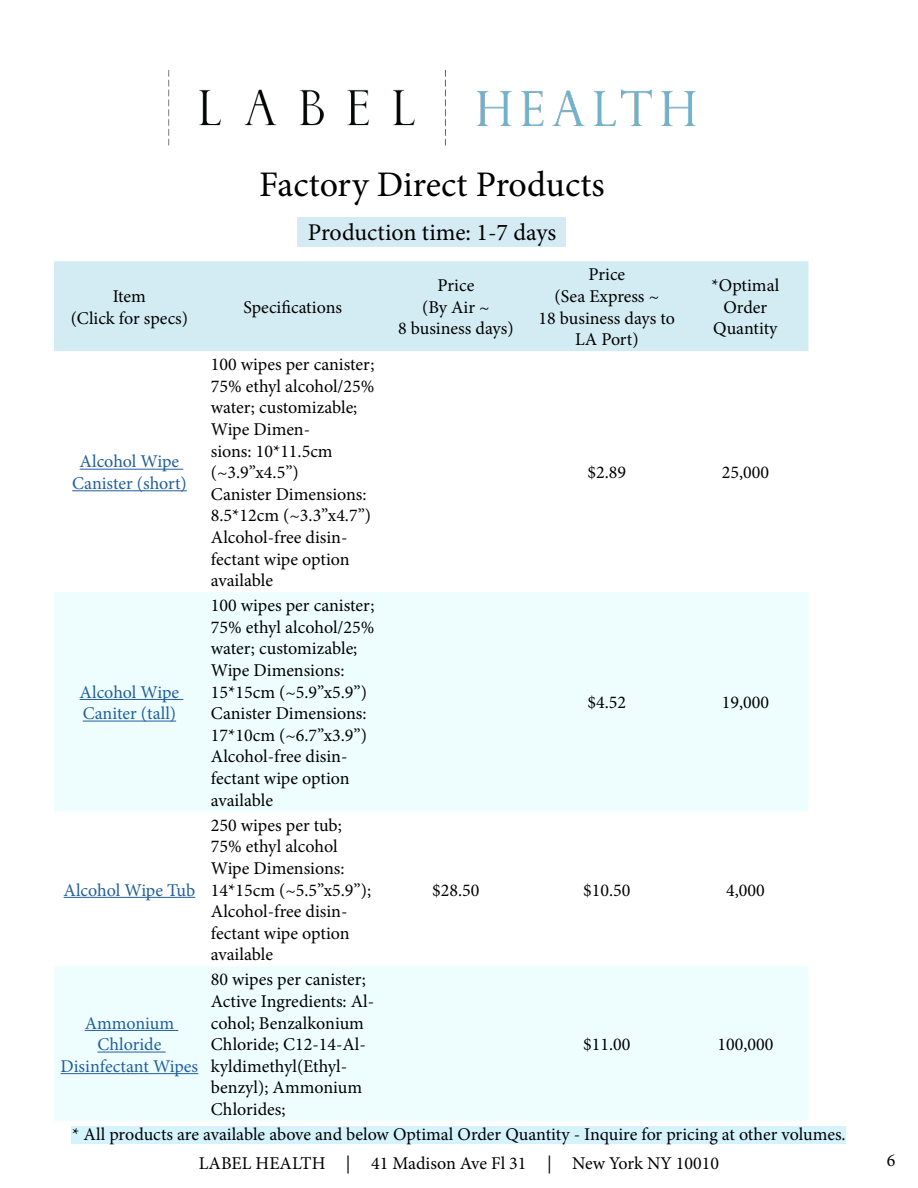
<style>
.page{position:relative;width:918px;height:1188px;background:#fff}
.page>*{position:absolute;margin:0;border:0;box-sizing:border-box;transform-origin:0 0}
.t1{font:36px "Minion Pro";color:#000}
.t2{font:24px "Minion Pro";color:#000}
.t3{font:18px/21.6px "Minion Pro";color:#000;text-align:center}
.t4{font:18px/21.6px "Minion Pro";color:#215e9e;text-align:center}
</style>
<div class="page">
<img style="left:168px;top:70px;width:528px;height:76px">
<div style="left:54px;top:261px;width:754px;height:90px;background:#d3ecf4"></div>
<svg style="left:54px;top:592px;width:754px;height:529px;fill:#eefeff"></svg>
<hr style="left:80px;top:469px;width:103px;height:1px;background:#215e9e">
<hr style="left:72px;top:490px;width:115px;height:1px;background:#215e9e">
<hr style="left:80px;top:699px;width:103px;height:1px;background:#215e9e">
<hr style="left:83px;top:721px;width:93px;height:1px;background:#215e9e">
<hr style="left:64px;top:897px;width:131px;height:1px;background:#215e9e">
<hr style="left:85px;top:1030px;width:93px;height:1px;background:#215e9e">
<hr style="left:97px;top:1052px;width:69px;height:1px;background:#215e9e">
<hr style="left:61px;top:1073px;width:137px;height:1px;background:#215e9e">
<div style="left:298px;top:218px;width:268px;height:29px;background:#d5ebf4"></div>
<div style="left:72px;top:1126px;width:774px;height:18px;background:#d5f3fd"></div>
<h1 class="t1" style="left:259px;top:161px;width:347px">Factory Direct Products</h1>
<h2 class="t2" style="left:308px;top:216px;width:250px">Production time: 1-7 days</h2>
<p class="t3" style="left:71px;top:285px;width:119px">Item<br>(Click for specs)</p>
<p class="t3" style="left:243px;top:296px;width:100px">Specifications</p>
<p class="t4" style="left:72px;top:451px;width:116px">Alcohol Wipe<br>Canister (short)</p>
<p class="t4" style="left:80px;top:681px;width:101px;text-align:left">Alcohol Wipe<br>Caniter (tall)</p>
<p class="t4" style="left:64px;top:879px;width:133px">Alcohol Wipe Tub</p>
<p class="t4" style="left:61px;top:1012px;width:139px">Ammonium<br>Chloride<br>Disinfectant Wipes</p>
<p class="t3" style="left:211px;top:354px;width:165px;text-align:left">100 wipes per canister;<br>75% ethyl alcohol/25% water; customizable;<br>Wipe Dimen-<br>sions: 10*11.5cm (~3.9”x4.5”)<br>Canister Dimensions:<br>8.5*12cm (~3.3”x4.7”)<br>Alcohol-free disin&shy;fectant wipe option available</p>
<p class="t3" style="left:211px;top:595px;width:165px;text-align:left">100 wipes per canister;<br>75% ethyl alcohol/25% water; customizable;<br>Wipe Dimensions:<br>15*15cm (~5.9”x5.9”)<br>Canister Dimensions:<br>17*10cm (~6.7”x3.9”)<br>Alcohol-free disin&shy;fectant wipe option available</p>
<p class="t3" style="left:211px;top:814px;width:162px;text-align:left">250 wipes per tub;<br>75% ethyl alcohol<br>Wipe Dimensions:<br>14*15cm (~5.5”x5.9”);<br>Alcohol-free disin&shy;fectant wipe option available</p>
<p class="t3" style="left:211px;top:969px;width:165px;text-align:left">80 wipes per canister;<br>Active Ingredients: Al&shy;cohol; Benzalkonium<br>Chloride; C12-14-Al&shy;kyldimethyl(Ethyl&shy;benzyl); Ammonium<br>Chlorides;</p>
<p class="t3" style="left:398px;top:275px;width:117px">Price<br>(By Air ~<br>8 business days)</p>
<p class="t3" style="left:539px;top:264px;width:138px">Price<br>(Sea Express ~<br>18 business days to<br>LA Port)</p>
<p class="t3" style="left:712px;top:275px;width:69px">*Optimal<br>Order<br>Quantity</p>
<p class="t3" style="left:588px;top:462px;width:40px">$2.89</p>
<p class="t3" style="left:722px;top:462px;width:49px">25,000</p>
<p class="t3" style="left:588px;top:692px;width:40px">$4.52</p>
<p class="t3" style="left:722px;top:692px;width:49px">19,000</p>
<p class="t3" style="left:432px;top:879px;width:49px">$28.50</p>
<p class="t3" style="left:583px;top:879px;width:49px">$10.50</p>
<p class="t3" style="left:726px;top:879px;width:40px">4,000</p>
<p class="t3" style="left:583px;top:1034px;width:49px">$11.00</p>
<p class="t3" style="left:717px;top:1034px;width:57px">100,000</p>
<p class="t3" style="left:72px;top:1123px;width:775px">* All products are available above and below Optimal Order Quantity - Inquire for pricing at other volumes.</p>
<p class="t3" style="left:199px;top:1152px;width:522px">LABEL HEALTH | 41 Madison Ave Fl 31 | New York NY 10010</p>
<p class="t3" style="left:887px;top:1149px;width:10px">6</p>
</div>
